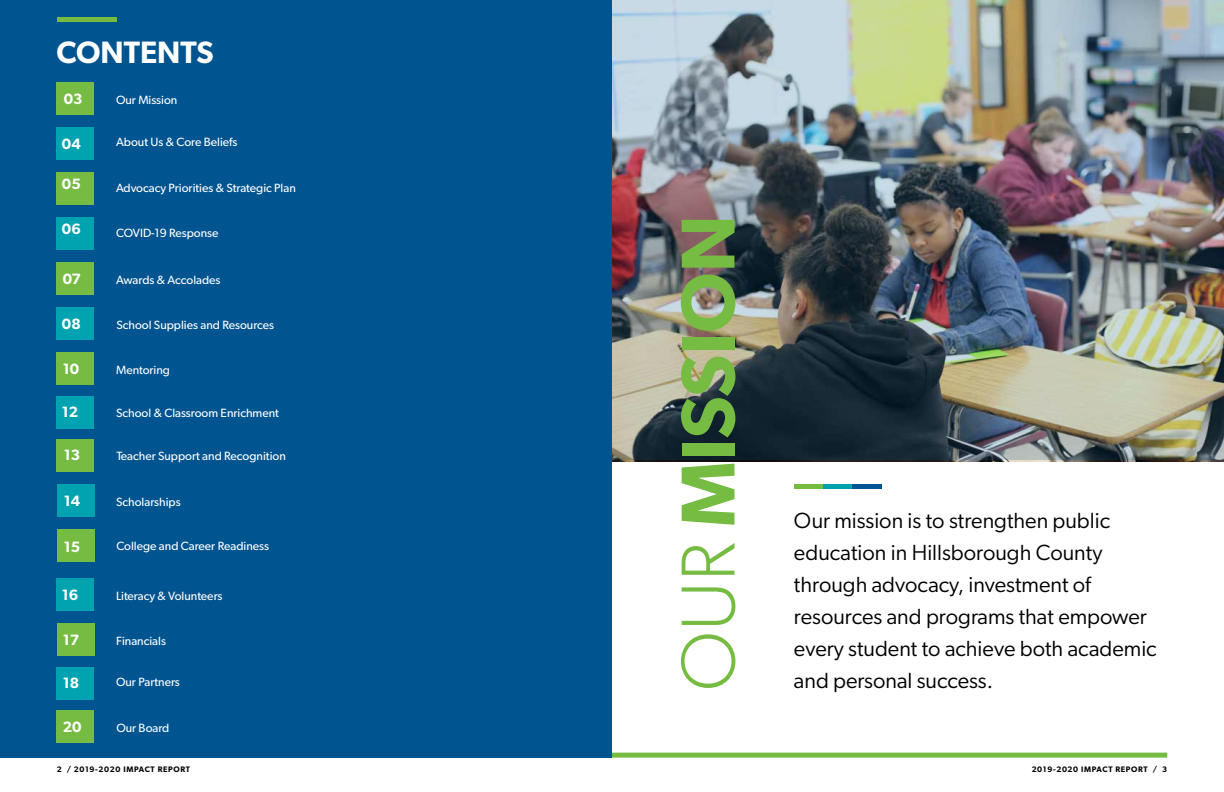
<style>
.page{position:relative;width:1224px;height:792px;background:#fff}
.page>*{position:absolute;margin:0;border:0;box-sizing:border-box;transform-origin:0 0}
.t1{font:600 76.6px "Gibson";color:#76bc43}
.t2{font:600 31px "Gibson";color:#fff}
.t3{font:22px/32px "Gibson";color:#000}
.t4{font:600 15px "Gibson";color:#fff}
.t5{font:12px "Gibson";color:#fff}
.t6{font:600 8px "Gibson";letter-spacing:.08em;color:#000}
.s1{font-weight:300}
</style>
<div class="page">
<div style="left:612px;top:753px;width:555px;height:5px;background:#76bc43"></div>
<hr style="left:794px;top:485px;width:29px;height:4px;background:#76bc43">
<hr style="left:823px;top:485px;width:30px;height:4px;background:#00a2ae">
<hr style="left:853px;top:485px;width:29px;height:4px;background:#005490">
<img style="left:612px;top:0;width:612px;height:459px">
<div style="left:0;top:0;width:612px;height:758px;background:#005490"></div>
<div style="left:57px;top:17px;width:59px;height:5px;background:#76bc43"></div>
<div style="left:57px;top:83px;width:37px;height:32px;background:#76bc43"></div>
<div style="left:57px;top:128px;width:37px;height:32px;background:#00a3af"></div>
<div style="left:57px;top:173px;width:37px;height:32px;background:#76bc43"></div>
<div style="left:57px;top:218px;width:37px;height:32px;background:#00a3af"></div>
<div style="left:57px;top:579px;width:37px;height:32px;background:#00a3af"></div>
<div style="left:57px;top:263px;width:37px;height:32px;background:#76bc43"></div>
<div style="left:58px;top:530px;width:37px;height:32px;background:#76bc43"></div>
<div style="left:57px;top:308px;width:37px;height:32px;background:#00a3af"></div>
<div style="left:57px;top:439px;width:37px;height:32px;background:#76bc43"></div>
<div style="left:58px;top:485px;width:37px;height:32px;background:#00a3af"></div>
<div style="left:57px;top:396px;width:37px;height:32px;background:#00a3af"></div>
<div style="left:57px;top:353px;width:37px;height:32px;background:#76bc43"></div>
<div style="left:58px;top:624px;width:37px;height:32px;background:#76bc43"></div>
<div style="left:57px;top:667px;width:37px;height:32px;background:#00a3af"></div>
<div style="left:57px;top:711px;width:37px;height:32px;background:#76bc43"></div>
<h2 class="t2" style="left:57px;top:34px;width:158px">CONTENTS</h2>
<p class="t4" style="left:64px;top:90px;width:20px">03</p>
<p class="t4" style="left:62px;top:135px;width:20px">04</p>
<p class="t4" style="left:62px;top:175px;width:20px">05</p>
<p class="t4" style="left:62px;top:220px;width:20px">06</p>
<p class="t4" style="left:63px;top:270px;width:20px">07</p>
<p class="t4" style="left:62px;top:315px;width:20px">08</p>
<p class="t4" style="left:63px;top:360px;width:18px">10</p>
<p class="t4" style="left:62px;top:403px;width:18px">12</p>
<p class="t4" style="left:64px;top:446px;width:18px">13</p>
<p class="t4" style="left:64px;top:492px;width:18px">14</p>
<p class="t4" style="left:64px;top:538px;width:18px">15</p>
<p class="t4" style="left:62px;top:585px;width:18px">16</p>
<p class="t4" style="left:63px;top:631px;width:18px">17</p>
<p class="t4" style="left:63px;top:674px;width:18px">18</p>
<p class="t4" style="left:63px;top:717px;width:20px">20</p>
<p class="t5" style="left:116px;top:93px;width:63px">Our Mission</p>
<p class="t5" style="left:116px;top:135px;width:123px">About Us &amp; Core Beliefs</p>
<p class="t5" style="left:116px;top:181px;width:181px">Advocacy Priorities &amp; Strategic Plan</p>
<p class="t5" style="left:116px;top:226px;width:104px">COVID-19 Response</p>
<p class="t5" style="left:116px;top:273px;width:106px">Awards &amp; Accolades</p>
<p class="t5" style="left:116px;top:318px;width:159px">School Supplies and Resources</p>
<p class="t5" style="left:116px;top:363px;width:56px">Mentoring</p>
<p class="t5" style="left:116px;top:406px;width:164px">School &amp; Classroom Enrichment</p>
<p class="t5" style="left:116px;top:449px;width:171px">Teacher Support and Recognition</p>
<p class="t5" style="left:116px;top:495px;width:66px">Scholarships</p>
<p class="t5" style="left:116px;top:539px;width:154px">College and Career Readiness</p>
<p class="t5" style="left:116px;top:588px;width:108px">Literacy &amp; Volunteers</p>
<p class="t5" style="left:116px;top:634px;width:51px">Financials</p>
<p class="t5" style="left:116px;top:674px;width:65px">Our Partners</p>
<p class="t5" style="left:116px;top:721px;width:55px">Our Board</p>
<p class="t6" style="left:57px;top:764px;width:135px">2 / 2019-2020 IMPACT REPORT</p>
<h1 class="t1" style="left:662px;top:691px;width:478px;rotate:-90deg"><span class="s1">OUR</span> MISSION</h1>
<h3 class="t3" style="left:794px;top:504px;width:364px">Our mission is to strengthen public education in Hillsborough County through advocacy, investment of resources and programs that empower every student to achieve both academic</h3>
<h3 class="t3" style="left:794px;top:664px;width:201px">and personal success.</h3>
<p class="t6" style="left:1032px;top:764px;width:137px">2019-2020 IMPACT REPORT / 3</p>
</div>
